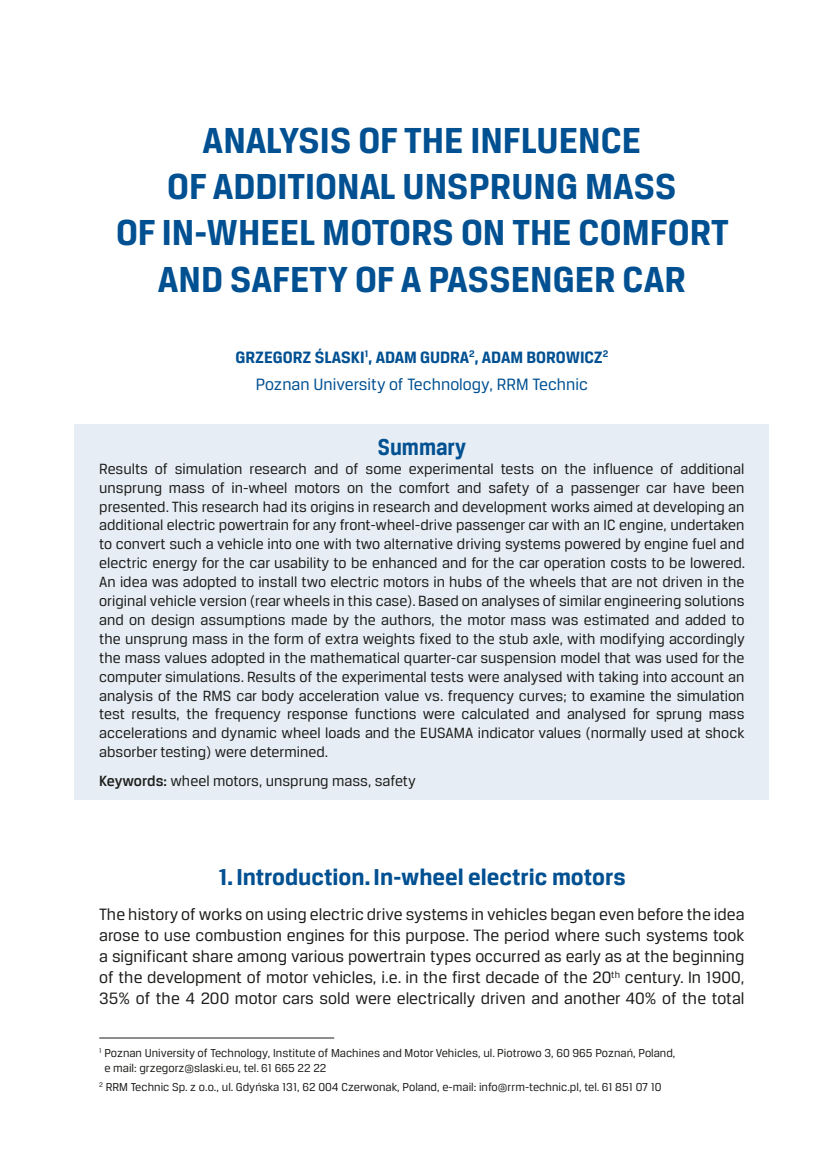
<style>
.page{position:relative;width:819px;height:1161px;background:#fff}
.page>*{position:absolute;margin:0;border:0;box-sizing:border-box;transform-origin:0 0}
.t1{font:700 38.5px/46.2px "Breuer Text";color:#005092;text-align:center}
.rozdzial_maly_ang{font:700 24.5px "Breuer Text";color:#005092}
.rozdzial_maly_ang-2{font:700 24.5px "Breuer Text";color:#005092;scale:.9 1}
.podstawowy_ang{font:17.5px/21px "Breuer Text";color:#1d1d1b;text-align:justify}
.podst_ang{font:700 17.5px "Breuer Text";color:#005092}
.podst_ang-2{font:17.5px "Breuer Text";color:#005092}
.streszcz_pol{font:15.75px/18.9px "Breuer Text";color:#1d1d1b;text-align:justify}
.przypisy{font:12.25px/14.7px "Breuer Text";color:#1d1d1b}
.s1{font-weight:500}
</style>
<div class="page">
<div style="left:74px;top:424px;width:695px;height:375px;background:#e6edf4"></div>
<hr style="left:99px;top:1038px;width:235px;height:1px;background:#1d1d1b">
<p class="t1" style="left:116px;top:117px;width:614px">ANALYSIS OF THE INFLUENCE<br>OF ADDITIONAL UNSPRUNG MASS<br>OF IN-WHEEL MOTORS ON THE COMFORT<br>AND SAFETY OF A PASSENGER CAR</p>
<p class="podst_ang" style="left:235px;top:348px;width:374px">GRZEGORZ ŚLASKI<sup>1</sup>, ADAM GUDRA<sup>2</sup>, ADAM BOROWICZ<sup>2</sup></p>
<p class="podst_ang-2" style="left:256px;top:375px;width:334px">Poznan University of Technology, RRM Technic</p>
<p class="rozdzial_maly_ang-2" style="left:378px;top:433px;width:100px">Summary</p>
<p class="streszcz_pol" style="left:99px;top:459px;width:647px">Results of simulation research and of some experimental tests on the influence of additional unsprung mass of in-wheel motors on the comfort and safety of a passenger car have been presented. This research had its origins in research and development works aimed at developing an additional electric powertrain for any front-wheel-drive passenger car with an IC engine, undertaken to convert such a vehicle into one with two alternative driving systems powered by engine fuel and electric energy for the car usability to be enhanced and for the car operation costs to be lowered.<br>An idea was adopted to install two electric motors in hubs of the wheels that are not driven in the original vehicle version (rear wheels in this case). Based on analyses of similar engineering solutions and on design assumptions made by the authors, the motor mass was estimated and added to the unsprung mass in the form of extra weights fixed to the stub axle, with modifying accordingly the mass values adopted in the mathematical quarter-car suspension model that was used for the computer simulations. Results of the experimental tests were analysed with taking into account an analysis of the RMS car body acceleration value vs. frequency curves; to examine the simulation test results, the frequency response functions were calculated and analysed for sprung mass accelerations and dynamic wheel loads and the EUSAMA indicator values (normally used at shock absorber testing) were determined.</p>
<p class="streszcz_pol" style="left:99px;top:771px;width:318px"><span class="s1">Keywords:</span> wheel motors, unsprung mass, safety</p>
<p class="rozdzial_maly_ang" style="left:218px;top:863px;width:409px">1. Introduction. In-wheel electric motors</p>
<p class="podstawowy_ang" style="left:99px;top:904px;width:646px">The history of works on using electric drive systems in vehicles began even before the idea arose to use combustion engines for this purpose. The period where such systems took a significant share among various powertrain types occurred as early as at the beginning of the development of motor vehicles, i.e. in the first decade of the 20<sup>th</sup> century. In 1900, 35% of the 4 200 motor cars sold were electrically driven and another 40% of the total</p>
<p class="przypisy" style="left:104px;top:1045px;width:572px;text-indent:-5px"><sup>1</sup> Poznan University of Technology, Institute of Machines and Motor Vehicles, ul. Piotrowo 3, 60 965 Poznań, Poland, e mail: grzegorz@slaski.eu, tel. 61 665 22 22</p>
<p class="przypisy" style="left:99px;top:1080px;width:564px"><sup>2</sup> RRM Technic Sp. z o.o., ul. Gdyńska 131, 62 004 Czerwonak, Poland, e-mail: info@rrm-technic.pl, tel. 61 851 07 10</p>
</div>
